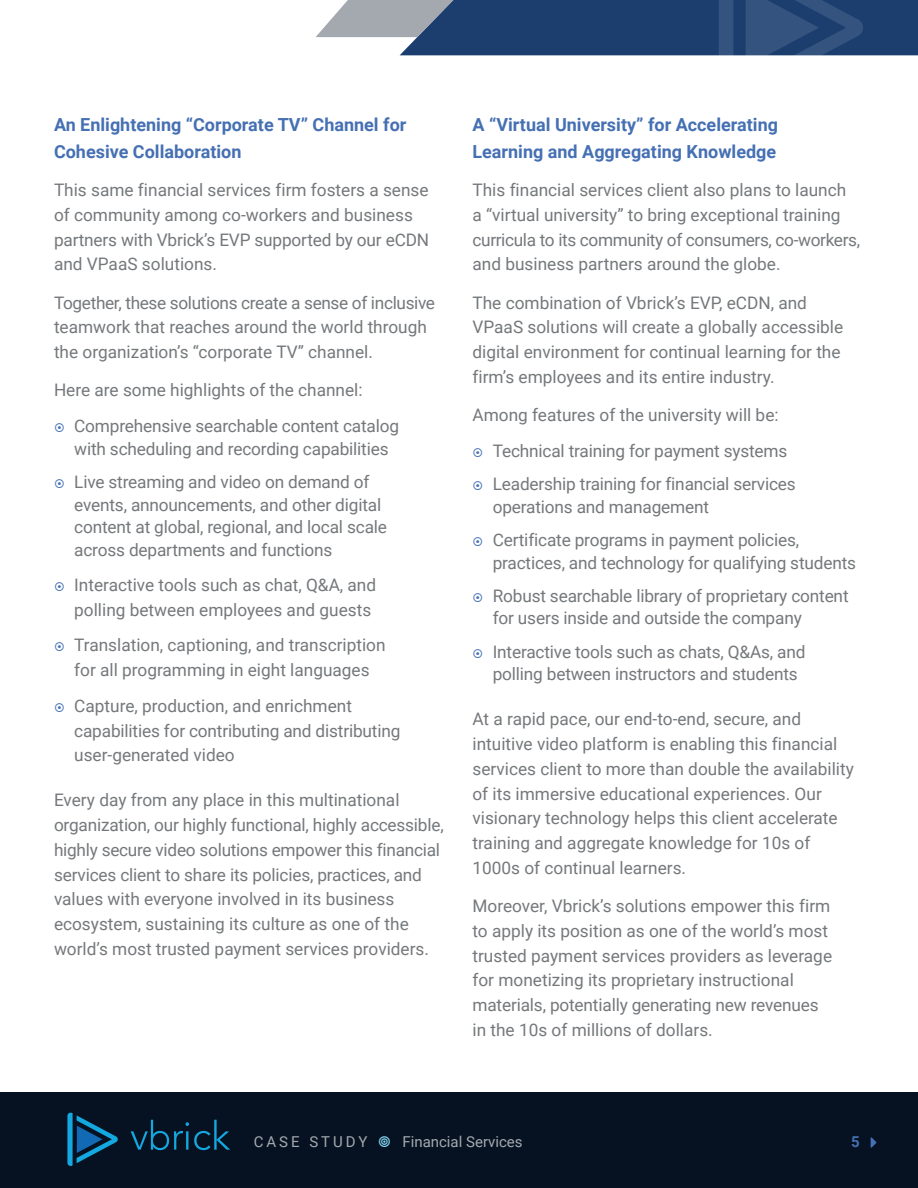
<style>
.page{position:relative;width:918px;height:1188px;background:#fff}
.page>*{position:absolute;margin:0;border:0;box-sizing:border-box;transform-origin:0 0}
.sub{font:700 18px/27px "Roboto";color:#4570b3}
.body{font:17.25px/24.8px "Roboto";color:#75787b}
.t1{font:15px "Roboto";color:#a4a9af}
.t2{font:15px "Roboto";letter-spacing:.2em;color:#a4a9af}
.t3{font:700 15px "Roboto";color:#4570b3}
</style>
<div class="page">
<svg style="left:316px;top:0;width:602px;height:56px;background:#405c83"></svg>
<div style="left:0;top:1093px;width:918px;height:95px;background:#061222"></div>
<svg style="left:131px;top:1120px;width:99px;height:30px"></svg>
<svg style="left:67px;top:1113px;width:51px;height:53px"></svg>
<svg style="left:871px;top:1137px;width:5px;height:11px"></svg>
<p class="sub" style="left:54px;top:110px;width:354px">An Enlightening “Corporate TV” Channel for<br>Cohesive Collaboration</p>
<p class="body" style="left:54px;top:177px;width:377px">This same financial services firm fosters a sense of community among co-workers and business partners with Vbrick’s EVP supported by our eCDN and VPaaS solutions.</p>
<p class="body" style="left:54px;top:289px;width:383px">Together, these solutions create a sense of inclusive teamwork that reaches around the world through the organization’s “corporate TV” channel.</p>
<p class="body" style="left:54px;top:377px;width:310px">Here are some highlights of the channel:</p>
<p class="body" style="left:74px;top:414px;width:326px;line-height:22.5px">Comprehensive searchable content catalog with scheduling and recording capabilities</p>
<p class="body" style="left:74px;top:470px;width:314px;line-height:22.5px">Live streaming and video on demand of events, announcements, and other digital content at global, regional, and local scale across departments and functions</p>
<p class="body" style="left:74px;top:572px;width:303px">Interactive tools such as chat, Q&amp;A, and polling between employees and guests</p>
<p class="body" style="left:74px;top:632px;width:313px">Translation, captioning, and transcription for all programming in eight languages</p>
<p class="body" style="left:74px;top:693px;width:328px">Capture, production, and enrichment capabilities for contributing and distributing user-generated video</p>
<p class="body" style="left:54px;top:787px;width:391px">Every day from any place in this multinational organization, our highly functional, highly accessible, highly secure video solutions empower this financial services client to share its policies, practices, and values with everyone involved in its business ecosystem, sustaining its culture as one of the world’s most trusted payment services providers.</p>
<p class="sub" style="left:472px;top:110px;width:307px">A “Virtual University” for Accelerating<br>Learning and Aggregating Knowledge</p>
<p class="body" style="left:472px;top:177px;width:389px">This financial services client also plans to launch<br>a “virtual university” to bring exceptional training curricula to its community of consumers, co-workers, and business partners around the globe.</p>
<p class="body" style="left:472px;top:289px;width:372px">The combination of Vbrick’s EVP, eCDN, and VPaaS solutions will create a globally accessible digital environment for continual learning for the firm’s employees and its entire industry.</p>
<p class="body" style="left:472px;top:402px;width:308px">Among features of the university will be:</p>
<p class="body" style="left:493px;top:438px;width:296px">Technical training for payment systems</p>
<p class="body" style="left:493px;top:472px;width:305px;line-height:22.5px">Leadership training for financial services operations and management</p>
<p class="body" style="left:493px;top:528px;width:365px;line-height:22.5px">Certificate programs in payment policies, practices, and technology for qualifying students</p>
<p class="body" style="left:493px;top:584px;width:357px;line-height:22.5px">Robust searchable library of proprietary content for users inside and outside the company</p>
<p class="body" style="left:493px;top:640px;width:314px;line-height:22.5px">Interactive tools such as chats, Q&amp;As, and polling between instructors and students</p>
<p class="body" style="left:472px;top:706px;width:383px">At a rapid pace, our end-to-end, secure, and intuitive video platform is enabling this financial services client to more than double the availability of its immersive educational experiences. Our visionary technology helps this client accelerate training and aggregate knowledge for 10s of 1000s of continual learners.</p>
<p class="body" style="left:472px;top:893px;width:361px">Moreover, Vbrick’s solutions empower this firm to apply its position as one of the world’s most trusted payment services providers as leverage for monetizing its proprietary instructional materials, potentially generating new revenues in the 10s of millions of dollars.</p>
<p class="t2" style="left:254px;top:1131px;width:115px">CASE STUDY</p>
<p class="t1" style="left:402px;top:1131px;width:122px">Financial Services</p>
<p class="t3" style="left:851px;top:1131px;width:10px">5</p>
</div>
